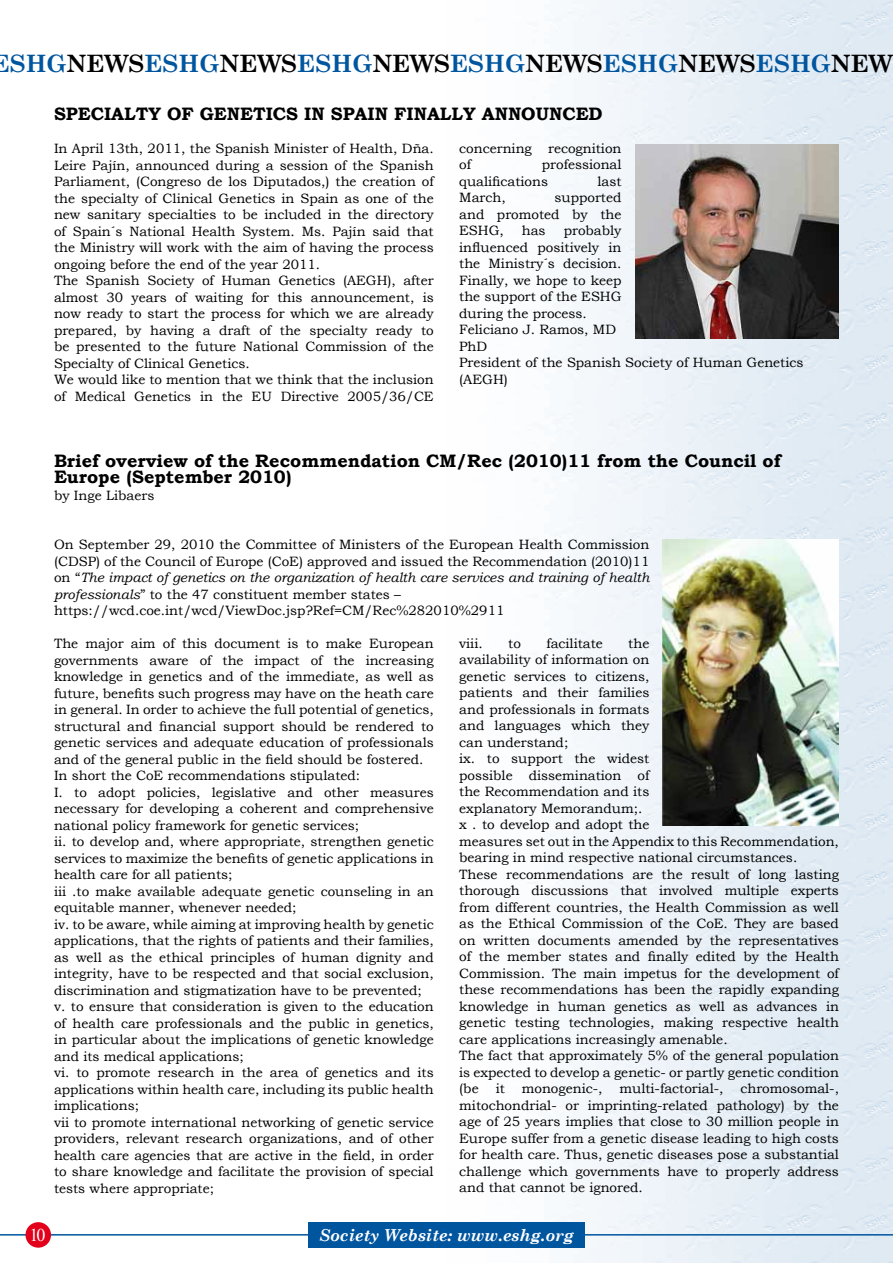
<style>
.page{position:relative;width:893px;height:1263px;background:#fff}
.page>*{position:absolute;margin:0;border:0;box-sizing:border-box;transform-origin:0 0}
.t1{font:700 24px "Century Schoolbook";color:#00559f}
.t2{font:700 18px/16.5px "Bookman Old Style";color:#000}
.t3{font:18px "Times New Roman";color:#fff}
.t4{font:italic 700 16.5px "Century Schoolbook";color:#fff}
.t5{font:13.5px/16.5px "Bookman Old Style";color:#000}
.s1{color:#000}
.s2{font-style:italic}
</style>
<div class="page">
<img style="left:527px;top:0;width:366px;height:1263px">
<hr style="left:0;top:1234px;width:893px;height:1px;background:#00559f">
<div style="left:26px;top:1222px;width:25px;height:26px;background:#e2001a;border-radius:50%"></div>
<div style="left:308px;top:1222px;width:277px;height:26px;background:#00559f"></div>
<img style="left:635px;top:144px;width:204px;height:194px">
<img style="left:663px;top:539px;width:176px;height:287px">
<h1 class="t1" style="left:-9px;top:44px;width:903px">ESHG<span class="s1">NEWS</span>ESHG<span class="s1">NEWS</span>ESHG<span class="s1">NEWS</span>ESHG<span class="s1">NEWS</span>ESHG<span class="s1">NEWS</span>ESHG<span class="s1">NEW</span></h1>
<h2 class="t2" style="left:54px;top:105px;width:550px">SPECIALTY OF GENETICS IN SPAIN FINALLY ANNOUNCED</h2>
<p class="t5" style="left:54px;top:140px;width:381px">In April 13th, 2011, the Spanish Minister of Health, Dña.<br>Leire Pajín, announced during a session of the Spanish Parliament, (Congreso de los Diputados,) the creation of the specialty of Clinical Genetics in Spain as one of the new sanitary specialties to be included in the directory of Spain´s National Health System. Ms. Pajín said that the Ministry will work with the aim of having the process ongoing before the end of the year 2011.<br>The Spanish Society of Human Genetics (AEGH), after almost 30 years of waiting for this announcement, is now ready to start the process for which we are already prepared, by having a draft of the specialty ready to be presented to the future National Commission of the Specialty of Clinical Genetics.<br>We would like to mention that we think that the inclusion of Medical Genetics in the EU Directive 2005/36/CE</p>
<p class="t5" style="left:459px;top:140px;width:164px">concerning recognition of</p>
<p class="t5" style="left:459px;top:157px;width:164px;text-indent:83px">professional qualifications</p>
<p class="t5" style="left:597px;top:173px;width:26px">last</p>
<p class="t5" style="left:459px;top:190px;width:164px;text-align:justify;text-indent:95px">supported and promoted by the ESHG,</p>
<p class="t5" style="left:459px;top:190px;width:48px">March,</p>
<p class="t5" style="left:459px;top:223px;width:346px;text-indent:104px">probably<br>influenced positively in<br>the Ministry´s decision.<br>Finally, we hope to keep<br>the support of the ESHG<br>during the process.<br>Feliciano J. Ramos, MD<br>PhD<br>President of the Spanish Society of Human Genetics (AEGH)</p>
<p class="t5" style="left:522px;top:223px;width:25px">has</p>
<h2 class="t2" style="left:54px;top:452px;width:728px">Brief overview of the Recommendation CM/Rec (2010)11 from the Council of<br>Europe (September 2010)</h2>
<p class="t5" style="left:54px;top:487px;width:102px">by Inge Libaers</p>
<p class="t5" style="left:54px;top:536px;width:597px">On September 29, 2010 the Committee of Ministers of the European Health Commission (CDSP) of the Council of Europe (CoE) approved and issued the Recommendation (2010)11 on “<span class="s2">The impact of genetics on the organization of health care services and training of health professionals</span>” to the 47 constituent member states – https://wcd.coe.int/wcd/ViewDoc.jsp?Ref=CM/Rec%282010%2911</p>
<p class="t5" style="left:54px;top:635px;width:381px">The major aim of this document is to make European governments aware of the impact of the increasing knowledge in genetics and of the immediate, as well as future, benefits such progress may have on the heath care in general. In order to achieve the full potential of genetics, structural and financial support should be rendered to genetic services and adequate education of professionals and of the general public in the field should be fostered.<br>In short the CoE recommendations stipulated:<br>I. to adopt policies, legislative and other measures necessary for developing a coherent and comprehensive national policy framework for genetic services;<br>ii. to develop and, where appropriate, strengthen genetic services to maximize the benefits of genetic applications in health care for all patients;<br>iii .to make available adequate genetic counseling in an equitable manner, whenever needed;<br>iv. to be aware, while aiming at improving health by genetic applications, that the rights of patients and their families, as well as the ethical principles of human dignity and integrity, have to be respected and that social exclusion, discrimination and stigmatization have to be prevented; v. to ensure that consideration is given to the education of health care professionals and the public in genetics, in particular about the implications of genetic knowledge and its medical applications;<br>vi. to promote research in the area of genetics and its applications within health care, including its public health implications;<br>vii to promote international networking of genetic service providers, relevant research organizations, and of other health care agencies that are active in the field, in order to share knowledge and facilitate the provision of special tests where appropriate;</p>
<p class="t5" style="left:459px;top:635px;width:25px">viii.</p>
<p class="t5" style="left:508px;top:635px;width:14px">to</p>
<p class="t5" style="left:546px;top:635px;width:58px">facilitate</p>
<p class="t5" style="left:459px;top:635px;width:381px;text-indent:169px">the<br>availability of information on<br>genetic services to citizens,<br>patients and their families<br>and professionals in formats<br>and languages which they<br>can understand;<br>ix. to support the widest<br>possible dissemination of<br>the Recommendation and its<br>explanatory Memorandum;.<br>x . to develop and adopt the<br>measures set out in the Appendix to this Recommendation, bearing in mind respective national circumstances.<br>These recommendations are the result of long lasting thorough discussions that involved multiple experts from different countries, the Health Commission as well as the Ethical Commission of the CoE. They are based on written documents amended by the representatives of the member states and finally edited by the Health Commission. The main impetus for the development of these recommendations has been the rapidly expanding knowledge in human genetics as well as advances in genetic testing technologies, making respective health care applications increasingly amenable.<br>The fact that approximately 5% of the general population is expected to develop a genetic- or partly genetic condition (be</p>
<p class="t5" style="left:459px;top:1081px;width:381px;text-align:justify;text-indent:281px">chromosomal-, mitochondrial- or imprinting-related pathology) by the age of 25 years implies that close to 30 million people in Europe suffer from a genetic disease leading to high costs for health care. Thus, genetic diseases pose a substantial challenge which governments have to properly address and that cannot be ignored.</p>
<p class="t5" style="left:496px;top:1081px;width:11px">it</p>
<p class="t5" style="left:522px;top:1081px;width:82px">monogenic-,</p>
<p class="t5" style="left:619px;top:1081px;width:105px">multi-factorial-,</p>
<h2 class="t3" style="left:30px;top:1223px;width:18px">10</h2>
<p class="t4" style="left:319px;top:1222px;width:256px">Society Website: www.eshg.org</p>
</div>
